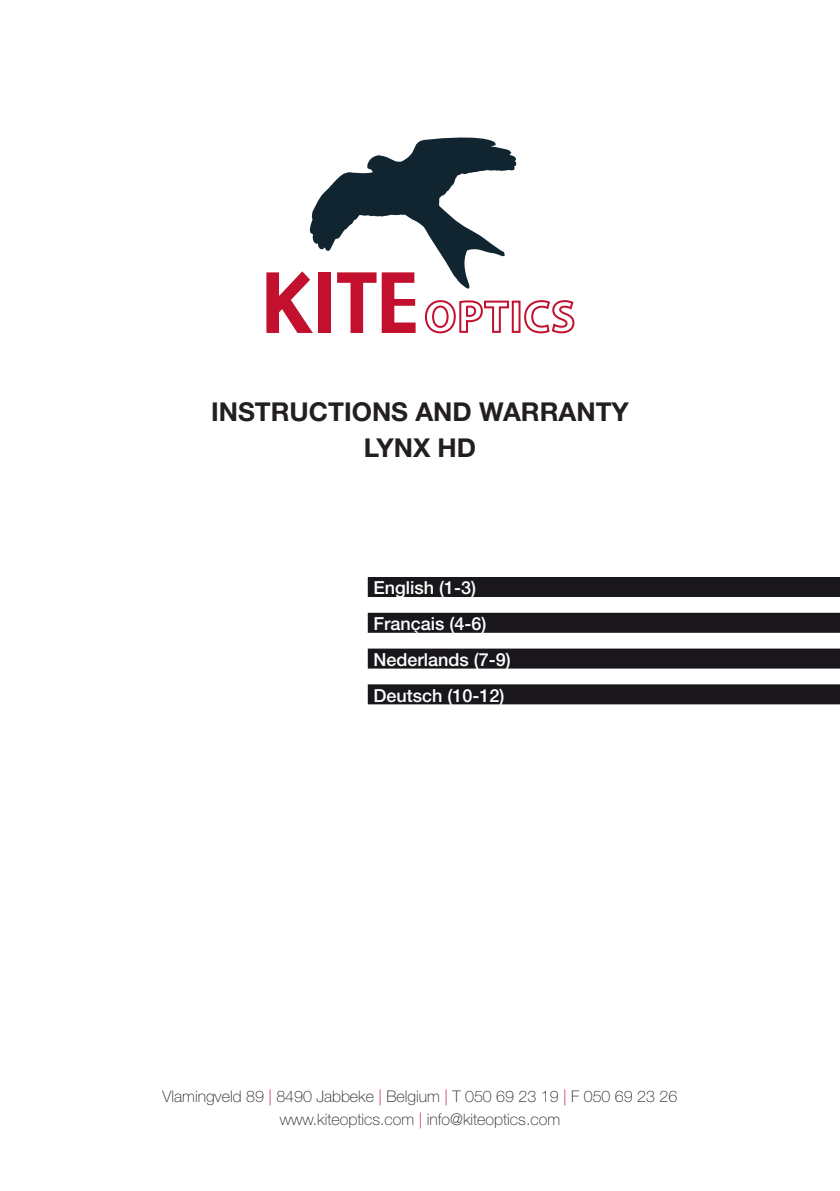
<style>
.page{position:relative;width:840px;height:1191px;background:#fff}
.page>*{position:absolute;margin:0;border:0;box-sizing:border-box;transform-origin:0 0}
.dioptric{font:700 26px "Helvetica Neue LT Std";color:#231f20}
.subhoofding{font:500 18px "Helvetica Neue LT Std";color:#fff}
.body{font:100 16px "Helvetica Neue LT Std";color:#231f20}
.s1{color:#bf0a2b}
</style>
<div class="page">
<svg style="left:266px;top:137px;width:309px;height:197px"></svg>
<div style="left:367px;top:577px;width:472px;height:20px;background:#1a171c"></div>
<div style="left:367px;top:613px;width:472px;height:20px;background:#1a171c"></div>
<div style="left:367px;top:648px;width:472px;height:20px;background:#1a171c"></div>
<div style="left:367px;top:684px;width:472px;height:20px;background:#1a171c"></div>
<p class="dioptric" style="left:211px;top:396px;width:419px">INSTRUCTIONS AND WARRANTY</p>
<p class="dioptric" style="left:363px;top:431px;width:114px">LYNX HD</p>
<p class="subhoofding" style="left:373px;top:577px;width:104px">English (1-3)</p>
<p class="subhoofding" style="left:373px;top:613px;width:115px">Français (4-6)</p>
<p class="subhoofding" style="left:373px;top:648px;width:139px">Nederlands (7-9)</p>
<p class="subhoofding" style="left:373px;top:684px;width:133px">Deutsch (10-12)</p>
<p class="body" style="left:162px;top:1087px;width:516px">Vlamingveld 89 <span class="s1">|</span> 8490 Jabbeke <span class="s1">|</span> Belgium <span class="s1">|</span> T 050 69 23 19 <span class="s1">|</span> F 050 69 23 26</p>
<p class="body" style="left:280px;top:1110px;width:281px">www.kiteoptics.com <span class="s1">|</span> info@kiteoptics.com</p>
</div>
